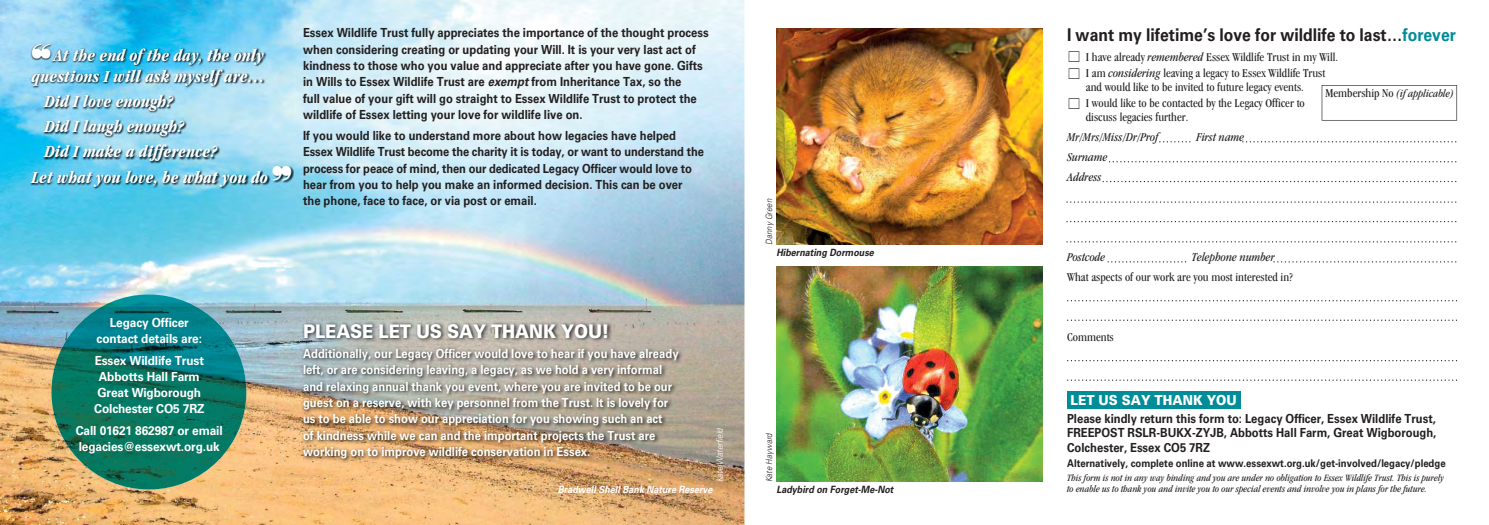
<style>
.page{position:relative;width:1489px;height:525px;background:#fff}
.page>*{position:absolute;margin:0;border:0;box-sizing:border-box;transform-origin:0 0}
.t1{font:900 18.75px "Univers LT Std";letter-spacing:-.01em;color:#fff;scale:.9 1}
.t2{font:italic 700 condensed 17.5px/21.2px "Garamond IT Cby BT";color:#fff;text-align:right}
.t3{font:700 17.5px "Univers LT Std";color:#231f20;scale:.9 1}
.t4{font:900 13.75px "Univers LT Std";color:#fff;scale:.9 1}
.t5{font:700 12.5px/16.2px "Univers LT Std";color:#231f20;scale:.9 1}
.t6{font:700 12.5px/16.2px "Univers LT Std";color:#fff;scale:.9 1}
.t7{font:condensed 12.5px/16.2px "Garamond IT Cby BT";color:#231f20}
.t8{font:700 12.5px/16.2px "Univers LT Std";color:#fff;text-align:center;scale:.95 1}
.t9{font:italic condensed 12.5px/20px "Garamond IT Cby BT";color:#231f20}
.t10{font:italic condensed 11.25px "Garamond IT Cby BT";color:#231f20}
.t11{font:700 10.62px "Univers LT Std";color:#231f20;scale:.9 1}
.t12{font:italic condensed 10px/11.2px "Garamond IT Cby BT";color:#231f20}
.t13{font:italic 700 10px "Univers LT Std";color:#231f20;scale:.9 1}
.t14{font:italic 700 10px "Univers LT Std";color:#fff;scale:.9 1}
.t15{font:italic 300 8.75px "Univers LT Std";color:#231f20;scale:.9 1}
.t16{font:italic 300 8.75px "Univers LT Std";color:#fff;scale:.9 1}
.s1{font-style:italic}
.s2{color:#008c99}
.s3{font-style:normal;font-size:12.5px}
</style>
<div class="page">
<img style="left:0;top:0;width:744px;height:524px">
<img style="left:30px;top:44px;width:264px;height:145px">
<img style="left:776px;top:266px;width:266px;height:215px">
<img style="left:776px;top:28px;width:266px;height:216px">
<svg style="left:1159px;top:141px;width:31px;height:1px"></svg>
<svg style="left:1107px;top:261px;width:79px;height:1px"></svg>
<svg style="left:1273px;top:261px;width:183px;height:1px"></svg>
<svg style="left:1242px;top:141px;width:214px;height:1px"></svg>
<svg style="left:1102px;top:181px;width:354px;height:1px"></svg>
<svg style="left:1066px;top:201px;width:390px;height:2px"></svg>
<svg style="left:1066px;top:221px;width:390px;height:1px"></svg>
<svg style="left:1067px;top:300px;width:389px;height:1px"></svg>
<svg style="left:1067px;top:319px;width:389px;height:2px"></svg>
<svg style="left:1066px;top:241px;width:390px;height:1px"></svg>
<svg style="left:1067px;top:360px;width:389px;height:1px"></svg>
<svg style="left:1067px;top:379px;width:387px;height:1px"></svg>
<svg style="left:1109px;top:161px;width:347px;height:1px"></svg>
<svg style="left:1321px;top:85px;width:135px;height:35px"></svg>
<img style="left:300px;top:321px;width:383px;height:141px">
<img style="left:51px;top:294px;width:195px;height:195px;border-radius:50%">
<div style="left:1067px;top:392px;width:173px;height:17px;background:#008c99"></div>
<svg style="left:32px;top:44px;width:19px;height:15px"></svg>
<svg style="left:272px;top:165px;width:19px;height:15px"></svg>
<h2 class="t2" style="left:32px;top:44px;width:235px">At the end of the day, the only questions I will ask myself are…</h2>
<h2 class="t2" style="left:45px;top:91px;width:130px">Did I love enough?</h2>
<h2 class="t2" style="left:45px;top:116px;width:141px">Did I laugh enough?</h2>
<h2 class="t2" style="left:45px;top:141px;width:174px">Did I make a difference?</h2>
<h2 class="t2" style="left:32px;top:166px;width:238px">Let what you love, be what you do</h2>
<p class="t8" style="left:97px;top:314px;width:112px">Legacy Officer contact details are:</p>
<p class="t8" style="left:94px;top:352px;width:117px">Essex Wildlife Trust<br>Abbotts Hall Farm<br>Great Wigborough<br>Colchester CO5 7RZ</p>
<p class="t8" style="left:76px;top:422px;width:156px;text-align:left">Call 01621 862987 or email legacies@essexwt.org.uk</p>
<p class="t5" style="left:303px;top:25px;width:452px">Essex Wildlife Trust fully appreciates the importance of the thought process when considering creating or updating your Will. It is your very last act of kindness to those who you value and appreciate after you have gone. Gifts in Wills to Essex Wildlife Trust are <span class="s1">exempt</span> from Inheritance Tax, so the<br>full value of your gift will go straight to Essex Wildlife Trust to protect the wildlife of Essex letting your love for wildlife live on.</p>
<p class="t5" style="left:303px;top:127px;width:447px">If you would like to understand more about how legacies have helped Essex Wildlife Trust become the charity it is today, or want to understand the process for peace of mind, then our dedicated Legacy Officer would love to hear from you to help you make an informed decision. This can be over<br>the phone, face to face, or via post or email.</p>
<p class="t15" style="left:764px;top:244px;width:52px;rotate:-90deg">Danny Green</p>
<p class="t13" style="left:776px;top:246px;width:110px">Hibernating Dormouse</p>
<h1 class="t1" style="left:303px;top:320px;width:342px">PLEASE LET US SAY THANK YOU!</h1>
<p class="t6" style="left:303px;top:345px;width:418px">Additionally, our Legacy Officer would love to hear if you have already left, or are considering leaving, a legacy, as we hold a very informal and relaxing annual thank you event, where you are invited to be our guest on a reserve, with key personnel from the Trust. It is lovely for us to be able to show our appreciation for you showing such an act<br>of kindness while we can and the important projects the Trust are working on to improve wildlife conservation in Essex.</p>
<p class="t16" style="left:714px;top:482px;width:62px;rotate:-90deg">Kate Waterfield</p>
<p class="t15" style="left:764px;top:482px;width:56px;rotate:-90deg">Kate Hayward</p>
<p class="t14" style="left:558px;top:483px;width:173px">Bradwell Shell Bank Nature Reserve</p>
<p class="t13" style="left:776px;top:483px;width:132px">Ladybird on Forget-Me-Not</p>
<h2 class="t3" style="left:1067px;top:25px;width:433px">I want my lifetime’s love for wildlife to last…<span class="s2">forever</span></h2>
<p class="t7" style="left:1085px;top:50px;width:254px">I have already <span class="s1">remembered</span> Essex Wildlife Trust in my Will.<br>I am <span class="s1">considering</span> leaving a legacy to Essex Wildlife Trust</p>
<p class="t7" style="left:1085px;top:80px;width:220px">and would like to be invited to future legacy events.<br>I would like to be contacted by the Legacy Officer to</p>
<p class="t7" style="left:1085px;top:110px;width:104px">discuss legacies further.</p>
<p class="t9" style="left:1067px;top:128px;width:93px">Mr/Mrs/Miss/Dr/Prof</p>
<p class="t9" style="left:1196px;top:128px;width:50px">First name</p>
<p class="t9" style="left:1067px;top:148px;width:42px">Surname<br>Address</p>
<p class="t10" style="left:1325px;top:89px;width:130px"><span class="s3">Membership No</span> (if applicable)</p>
<p class="t9" style="left:1067px;top:248px;width:40px">Postcode</p>
<p class="t9" style="left:1191px;top:248px;width:84px">Telephone number</p>
<p class="t7" style="left:1067px;top:270px;width:228px">What aspects of our work are you most interested in?</p>
<p class="t7" style="left:1067px;top:330px;width:48px">Comments</p>
<p class="t4" style="left:1070px;top:392px;width:186px">LET US SAY THANK YOU</p>
<p class="t5" style="left:1067px;top:411px;width:412px;line-height:14.4px;text-align:justify">Please kindly return this form to: Legacy Officer, Essex Wildlife Trust, FREEPOST RSLR-BUKX-ZYJB, Abbotts Hall Farm, Great Wigborough, Colchester, Essex CO5 7RZ</p>
<p class="t12" style="left:1067px;top:473px;width:378px">This form is not in any way binding and you are under no obligation to Essex Wildlife Trust. This is purely to enable us to thank you and invite you to our special events and involve you in plans for the future.</p>
<p class="t11" style="left:1067px;top:457px;width:422px">Alternatively, complete online at www.essexwt.org.uk/get-involved/legacy/pledge</p>
</div>
